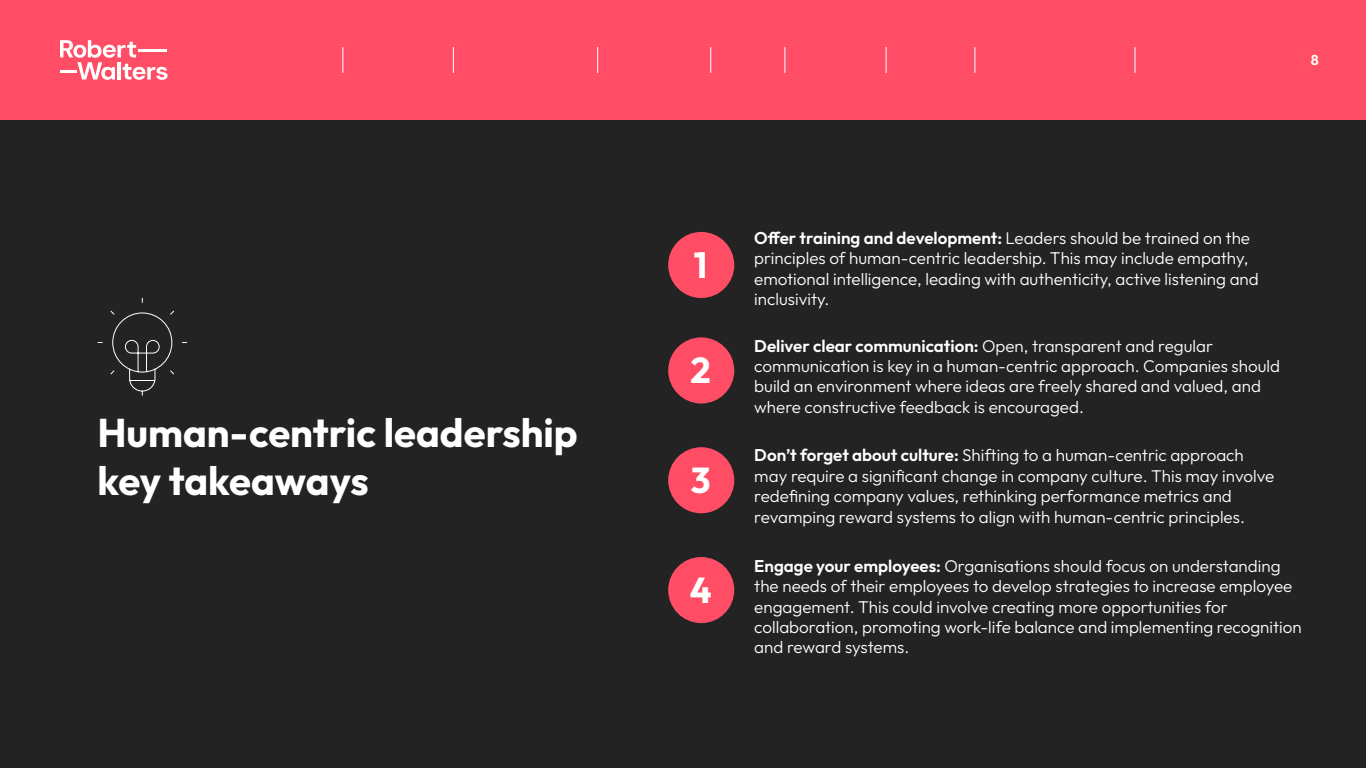
<style>
.page{position:relative;width:1366px;height:768px;background:#232323}
.page>*{position:absolute;margin:0;border:0;box-sizing:border-box;transform-origin:0 0}
.Heading_2{font:700 40px/48px "Outfit";color:#fff}
.Heading_1{font:700 36px "Outfit";color:#fff}
.Paragraph_2{font:300 17px/20.4px "Outfit";color:#fff}
.t1{font:600 14.4px "Outfit";color:#fff}
.s1{font-weight:600}
</style>
<div class="page">
<div style="left:668px;top:232px;width:66px;height:66px;background:#ff4d66;border-radius:50%"></div>
<div style="left:668px;top:337px;width:66px;height:67px;background:#ff4d66;border-radius:50%"></div>
<div style="left:668px;top:447px;width:66px;height:66px;background:#ff4d66;border-radius:50%"></div>
<div style="left:668px;top:557px;width:66px;height:66px;background:#ff4d66;border-radius:50%"></div>
<svg style="left:97px;top:297px;width:90px;height:99px"></svg>
<div style="left:0;top:0;width:1366px;height:120px;background:#ff4d66"></div>
<svg style="left:342px;top:47px;width:1px;height:26px"></svg>
<svg style="left:453px;top:47px;width:1px;height:26px"></svg>
<svg style="left:597px;top:47px;width:1px;height:26px"></svg>
<svg style="left:710px;top:47px;width:1px;height:26px"></svg>
<svg style="left:784px;top:47px;width:1px;height:26px"></svg>
<svg style="left:886px;top:47px;width:1px;height:26px"></svg>
<svg style="left:974px;top:47px;width:1px;height:26px"></svg>
<svg style="left:1135px;top:47px;width:1px;height:26px"></svg>
<svg style="left:60px;top:40px;width:108px;height:40px"></svg>
<p class="Heading_2" style="left:97px;top:409px;width:482px">Human-centric leadership key takeaways</p>
<p class="t1" style="left:1311px;top:52px;width:9px">8</p>
<p class="Heading_1" style="left:694px;top:245px;width:15px">1</p>
<p class="Heading_1" style="left:691px;top:350px;width:22px">2</p>
<p class="Heading_1" style="left:691px;top:460px;width:22px">3</p>
<p class="Heading_1" style="left:690px;top:570px;width:23px">4</p>
<p class="Paragraph_2" style="left:754px;top:228px;width:506px"><span class="s1">Offer training and development:</span> Leaders should be trained on the principles of human-centric leadership. This may include empathy, emotional intelligence, leading with authenticity, active listening and inclusivity.</p>
<p class="Paragraph_2" style="left:754px;top:335px;width:527px"><span class="s1">Deliver clear communication:</span> Open, transparent and regular communication is key in a human-centric approach. Companies should build an environment where ideas are freely shared and valued, and where constructive feedback is encouraged.</p>
<p class="Paragraph_2" style="left:754px;top:445px;width:521px"><span class="s1">Don’t forget about culture:</span> Shifting to a human-centric approach may require a significant change in company culture. This may involve redefining company values, rethinking performance metrics and revamping reward systems to align with human-centric principles.</p>
<p class="Paragraph_2" style="left:754px;top:555px;width:549px"><span class="s1">Engage your employees:</span> Organisations should focus on understanding the needs of their employees to develop strategies to increase employee engagement. This could involve creating more opportunities for collaboration, promoting work-life balance and implementing recognition and reward systems.</p>
</div>
